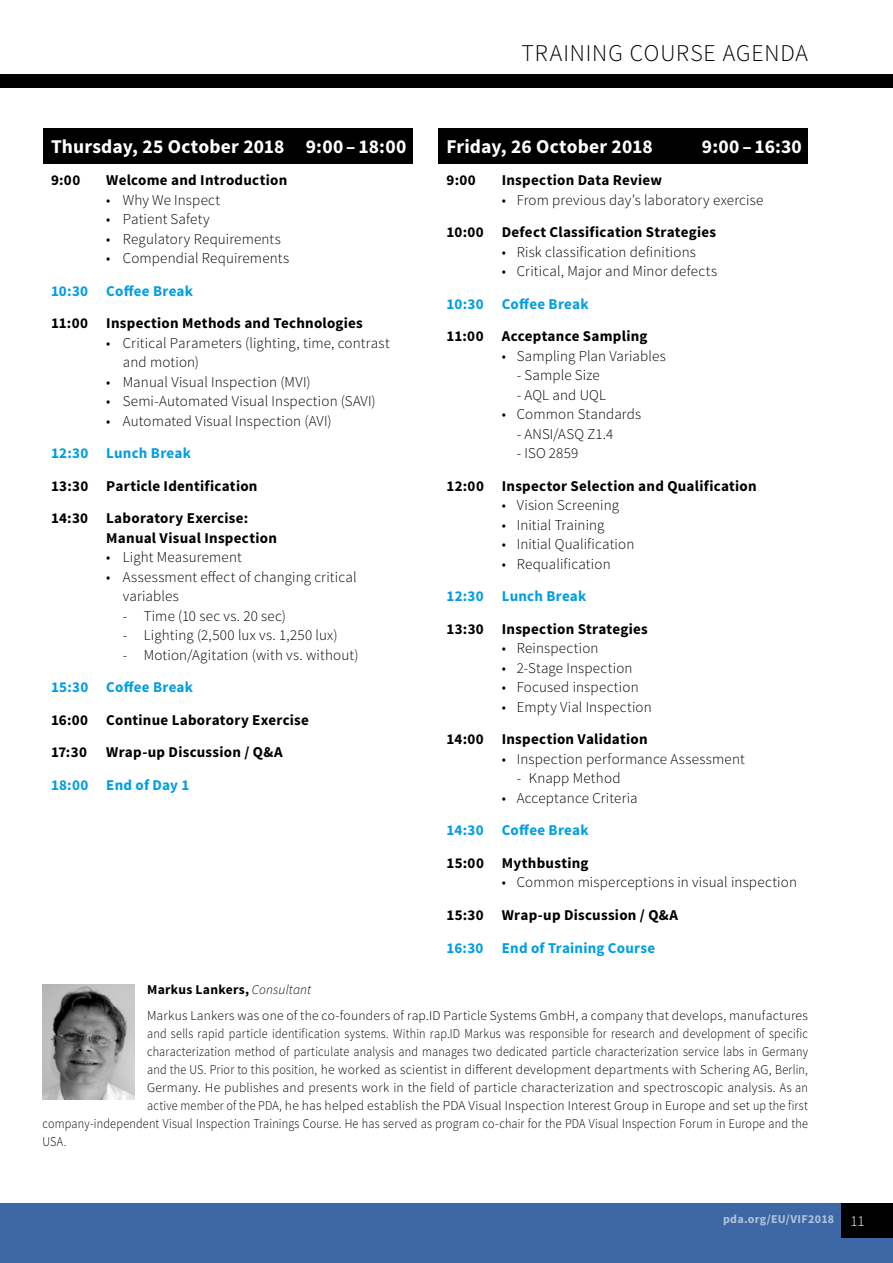
<style>
.page{position:relative;width:893px;height:1263px;background:#fff}
.page>*{position:absolute;margin:0;border:0;box-sizing:border-box;transform-origin:0 0}
.t1{font:300 24px "Source Sans Pro";letter-spacing:.035em;color:#000}
.t2{font:700 19.5px "Source Sans Pro";letter-spacing:.01em;color:#fff}
.t3{font:300 15px/19.5px "Source Sans Pro";letter-spacing:.01em;color:#000}
.t4{font:700 15px/32.5px "Source Sans Pro";letter-spacing:.015em;color:#000}
.t5{font:700 15px "Source Sans Pro";letter-spacing:.015em;color:#009ee3}
.t6{font:300 13.5px "Source Sans Pro";letter-spacing:.015em;color:#000;scale:.9 1}
.t7{font:300 13.5px/26.5px "Source Sans Pro";letter-spacing:.015em;color:#000}
.t8{font:700 12px "Source Sans Pro";letter-spacing:.025em;color:#fff}
.s1{font-weight:700}
.s2{font-style:italic}
.s3{font-weight:300;font-size:15px}
</style>
<div class="page">
<div style="left:0;top:1203px;width:893px;height:60px;background:#3d67a5"></div>
<div style="left:842px;top:1203px;width:51px;height:34px;background:#000"></div>
<div style="left:0;top:74px;width:893px;height:14px;background:#000"></div>
<div style="left:43px;top:128px;width:369px;height:35px;background:#000"></div>
<div style="left:438px;top:128px;width:370px;height:35px;background:#000"></div>
<img style="left:43px;top:984px;width:91px;height:116px">
<h1 class="t1" style="left:521px;top:38px;width:288px">TRAINING COURSE AGENDA</h1>
<h2 class="t2" style="left:446px;top:134px;width:208px">Friday, 26 October 2018</h2>
<h2 class="t2" style="left:702px;top:134px;width:102px">9:00 – 16:30</h2>
<p class="t4" style="left:446px;top:165px;width:31px">9:00</p>
<p class="t4" style="left:502px;top:165px;width:162px">Inspection Data Review</p>
<p class="t3" style="left:502px;top:190px;width:263px">• From previous day’s laboratory exercise</p>
<p class="t4" style="left:446px;top:217px;width:271px">10:00 Defect Classification Strategies</p>
<p class="t3" style="left:502px;top:242px;width:196px">• Risk classification definitions</p>
<p class="t3" style="left:502px;top:262px;width:217px">• Critical, Major and Minor defects</p>
<p class="t5" style="left:446px;top:294px;width:144px">10:30 Coffee Break</p>
<p class="t4" style="left:446px;top:321px;width:203px">11:00 Acceptance Sampling</p>
<p class="t3" style="left:502px;top:346px;width:166px">• Sampling Plan Variables</p>
<p class="t3" style="left:517px;top:366px;width:84px">- Sample Size</p>
<p class="t3" style="left:517px;top:385px;width:91px">- AQL and UQL</p>
<p class="t3" style="left:502px;top:405px;width:141px">• Common Standards</p>
<p class="t3" style="left:517px;top:424px;width:98px">- ANSI/ASQ Z1.4</p>
<p class="t3" style="left:517px;top:444px;width:63px">- ISO 2859</p>
<p class="t4" style="left:446px;top:470px;width:312px">12:00 Inspector Selection and Qualification</p>
<p class="t3" style="left:502px;top:496px;width:119px">• Vision Screening</p>
<p class="t3" style="left:502px;top:515px;width:104px">• Initial Training</p>
<p class="t3" style="left:502px;top:535px;width:134px">• Initial Qualification</p>
<p class="t3" style="left:502px;top:554px;width:110px">• Requalification</p>
<p class="t5" style="left:446px;top:587px;width:141px">12:30 Lunch Break</p>
<p class="t4" style="left:446px;top:613px;width:203px">13:30 Inspection Strategies</p>
<p class="t3" style="left:502px;top:639px;width:98px">• Reinspection</p>
<p class="t3" style="left:502px;top:658px;width:132px">• 2-Stage Inspection</p>
<p class="t3" style="left:502px;top:678px;width:138px">• Focused inspection</p>
<p class="t3" style="left:502px;top:697px;width:152px">• Empty Vial Inspection</p>
<p class="t4" style="left:446px;top:724px;width:203px">14:00 Inspection Validation</p>
<p class="t3" style="left:502px;top:749px;width:245px">• Inspection performance Assessment</p>
<p class="t3" style="left:517px;top:769px;width:105px">- Knapp Method</p>
<p class="t3" style="left:502px;top:788px;width:137px">• Acceptance Criteria</p>
<p class="t5" style="left:446px;top:821px;width:144px">14:30 Coffee Break</p>
<p class="t4" style="left:446px;top:847px;width:144px">15:00 Mythbusting</p>
<p class="t3" style="left:502px;top:873px;width:297px">• Common misperceptions in visual inspection</p>
<p class="t4" style="left:446px;top:899px;width:233px">15:30 Wrap-up Discussion / Q&amp;A</p>
<p class="t5" style="left:446px;top:938px;width:210px">16:30 End of Training Course</p>
<p class="t7" style="left:147px;top:976px;width:662px"><span class="s1">Markus Lankers,</span> <span class="s2">Consultant<br></span>Markus Lankers was one of the co-founders of rap.ID Particle Systems GmbH, a company that develops, manufactures</p>
<p class="t6" style="left:147px;top:1026px;width:736px">and sells rapid particle identification systems. Within rap.ID Markus was responsible for research and development of specific</p>
<p class="t6" style="left:147px;top:1044px;width:736px">characterization method of particulate analysis and manages two dedicated particle characterization service labs in Germany</p>
<p class="t6" style="left:147px;top:1062px;width:736px">and the US. Prior to this position, he worked as scientist in different development departments with Schering AG, Berlin,</p>
<p class="t7" style="left:147px;top:1075px;width:662px">Germany. He publishes and presents work in the field of particle characterization and spectroscopic analysis. As an</p>
<p class="t6" style="left:147px;top:1098px;width:736px">active member of the PDA, he has helped establish the PDA Visual Inspection Interest Group in Europe and set up the first</p>
<p class="t6" style="left:43px;top:1116px;width:852px">company-independent Visual Inspection Trainings Course. He has served as program co-chair for the PDA Visual Inspection Forum in Europe and the</p>
<p class="t6" style="left:43px;top:1134px;width:28px">USA.</p>
<h2 class="t2" style="left:51px;top:134px;width:357px">Thursday, 25 October 2018 9:00 – 18:00</h2>
<p class="t4" style="left:51px;top:165px;width:31px">9:00</p>
<p class="t4" style="left:106px;top:165px;width:182px">Welcome and Introduction</p>
<p class="t3" style="left:106px;top:190px;width:115px">• Why We Inspect</p>
<p class="t3" style="left:106px;top:210px;width:105px">• Patient Safety</p>
<p class="t3" style="left:106px;top:229px;width:176px">• Regulatory Requirements</p>
<p class="t3" style="left:106px;top:249px;width:184px">• Compendial Requirements</p>
<p class="t5" style="left:51px;top:281px;width:144px">10:30 Coffee Break</p>
<p class="t4" style="left:51px;top:308px;width:313px">11:00 Inspection Methods and Technologies</p>
<p class="t3" style="left:123px;top:333px;width:268px;text-indent:-16px">• Critical Parameters (lighting, time, contrast and motion)</p>
<p class="t3" style="left:106px;top:372px;width:206px">• Manual Visual Inspection (MVI)</p>
<p class="t3" style="left:106px;top:392px;width:271px">• Semi-Automated Visual Inspection (SAVI)</p>
<p class="t3" style="left:106px;top:411px;width:227px">• Automated Visual Inspection (AVI)</p>
<p class="t5" style="left:51px;top:444px;width:141px">12:30 Lunch Break</p>
<p class="t4" style="left:51px;top:470px;width:208px">13:30 Particle Identification<br>14:30 Laboratory Exercise:</p>
<p class="t4" style="left:106px;top:522px;width:172px">Manual Visual Inspection</p>
<p class="t3" style="left:106px;top:548px;width:137px">• Light Measurement</p>
<p class="t3" style="left:123px;top:567px;width:235px;text-indent:-16px">• Assessment effect of changing critical variables</p>
<p class="t3" style="left:123px;top:606px;width:165px">- Time (10 sec vs. 20 sec)</p>
<p class="t3" style="left:123px;top:626px;width:216px">- Lighting (2,500 lux vs. 1,250 lux)</p>
<p class="t3" style="left:123px;top:645px;width:237px">- Motion/Agitation (with vs. without)</p>
<p class="t5" style="left:51px;top:678px;width:144px">15:30 Coffee Break</p>
<p class="t4" style="left:51px;top:704px;width:259px">16:00 Continue Laboratory Exercise<br>17:30</p>
<p class="t4" style="left:106px;top:737px;width:178px">Wrap-up Discussion / Q&amp;A</p>
<p class="t5" style="left:51px;top:775px;width:140px">18:00 End of Day 1</p>
<p class="t8" style="left:723px;top:1211px;width:143px">pda.org/EU/VIF2018 <span class="s3">11</span></p>
</div>
